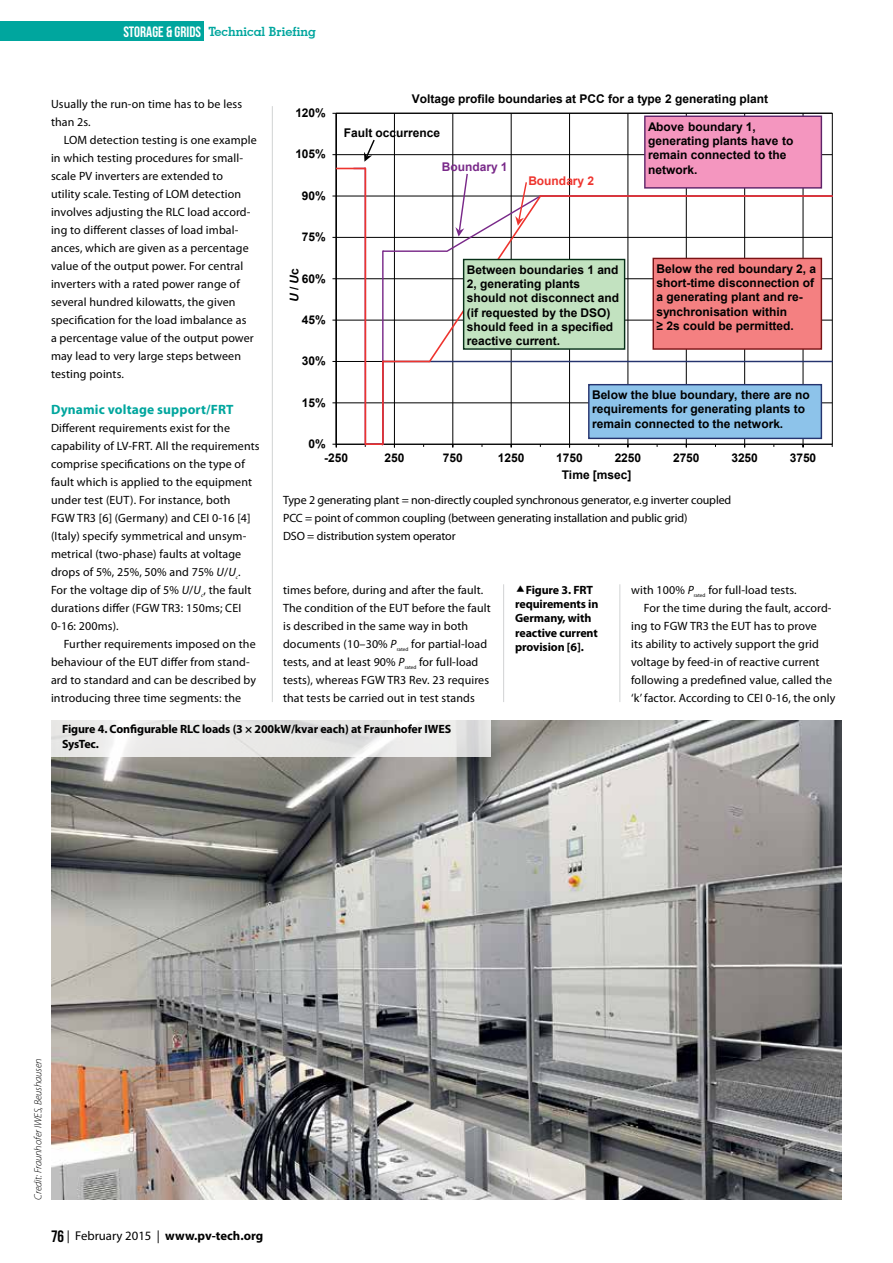
<style>
.page{position:relative;width:893px;height:1263px;background:#fff}
.page>*{position:absolute;margin:0;border:0;box-sizing:border-box;transform-origin:0 0}
.t1{font:700 13.5px "Myriad Pro";letter-spacing:.01em;color:#00a69e}
.t2{font:700 12.75px "Myriad Pro";color:#000}
.t3{font:700 12.75px "Geometric Slab 703 BT";color:#00a69e}
.t4{font:12px/18px "Myriad Pro";letter-spacing:.01em;color:#000}
.t5{font:700 12px/14.2px "Arial";color:#000}
.t6{font:12px/18px "Myriad Pro";letter-spacing:-.01em;color:#000}
.t7{font:700 12px/14.4px "Myriad Pro";letter-spacing:-.01em;color:#000}
.t8{font:700 12px "Arial";color:#ee342e}
.t9{font:700 12px "Arial";color:#792989}
.t10{font:italic 700 12px "Arial";color:#000}
.t11{font:italic 300 10.5px "Myriad Pro";letter-spacing:-.01em;color:#000}
.t12{font:5.25px "Myriad Pro";letter-spacing:.005em;color:#000}
.t13{font:italic 5.25px "Myriad Pro";color:#000}
.s1{font-family:"Bebas Neue";font-weight:400;font-size:15px;color:#fff}
.s2{font-style:italic}
.s3{font-style:normal}
.s4{font-family:"Bebas Neue";font-weight:400;font-size:16.5px}
.s5{font-weight:400}
</style>
<div class="page">
<div style="left:0;top:21px;width:204px;height:20px;background:#00a69e"></div>
<hr style="left:272px;top:106px;width:1px;height:596px;background:#d1d3d4">
<hr style="left:503px;top:584px;width:1px;height:118px;background:#d1d3d4">
<hr style="left:620px;top:584px;width:1px;height:118px;background:#d1d3d4">
<svg style="left:332px;top:113px;width:501px;height:335px"></svg>
<div style="left:645px;top:116px;width:176px;height:72px;background:#f496bf"></div>
<div style="left:644px;top:116px;width:178px;height:73px;border:1px solid #5f246a"></div>
<div style="left:464px;top:259px;width:161px;height:90px;background:#c2e2c0"></div>
<div style="left:463px;top:259px;width:162px;height:91px;border:1px solid #073018"></div>
<img style="left:51px;top:720px;width:791px;height:479px">
<svg style="left:51px;top:720px;width:440px;height:36px;background:#e9e8e7"></svg>
<p class="t3" style="left:123px;top:24px;width:194px"><span class="s1">STORAGE &amp; GRIDS</span> Technical Briefing</p>
<p class="t4" style="left:51px;top:95px;width:193px">Usually the run-on time has to be less than 2s.</p>
<p class="t4" style="left:51px;top:131px;width:207px;text-indent:13px">LOM detection testing is one example in which testing procedures for small&shy;scale PV inverters are extended to<br>utility scale. Testing of LOM detection involves adjusting the RLC load accord&shy;ing to different classes of load imbal&shy;ances, which are given as a percentage value of the output power. For central inverters with a rated power range of several hundred kilowatts, the given specification for the load imbalance as<br>a percentage value of the output power may lead to very large steps between testing points.</p>
<p class="t1" style="left:51px;top:401px;width:184px">Dynamic voltage support/FRT</p>
<p class="t4" style="left:51px;top:419px;width:210px">Different requirements exist for the capability of LV-FRT. All the requirements comprise specifications on the type of fault which is applied to the equipment under test (EUT). For instance, both<br>FGW TR3 [6] (Germany) and CEI 0-16 [4] (Italy) specify symmetrical and unsym&shy;metrical (two-phase) faults at voltage drops of 5%, 25%, 50% and 75% <span class="s2">U</span>/<span class="s2">U</span> .</p>
<p class="t13" style="left:236px;top:574px;width:4px">c</p>
<p class="t4" style="left:51px;top:581px;width:202px">For the voltage dip of 5% <span class="s2">U</span>/<span class="s2">U</span> , the fault</p>
<p class="t13" style="left:201px;top:592px;width:4px">c</p>
<p class="t4" style="left:51px;top:599px;width:192px">durations differ (FGW TR3: 150ms; CEI<br>0-16: 200ms).</p>
<p class="t4" style="left:51px;top:635px;width:207px;text-indent:13px">Further requirements imposed on the behaviour of the EUT differ from stand&shy;ard to standard and can be described by introducing three time segments: the</p>
<p class="t5" style="left:295px;top:106px;width:32px">120%</p>
<p class="t5" style="left:295px;top:147px;width:32px">105%</p>
<p class="t5" style="left:302px;top:189px;width:25px">90%</p>
<p class="t5" style="left:302px;top:230px;width:25px">75%</p>
<p class="t10" style="left:286px;top:302px;width:35px;rotate:-90deg">U<span class="s3">/</span>U<span class="s3">c</span></p>
<p class="t5" style="left:302px;top:271px;width:25px">60%</p>
<p class="t5" style="left:302px;top:313px;width:25px">45%</p>
<p class="t5" style="left:302px;top:354px;width:25px">30%</p>
<p class="t5" style="left:302px;top:395px;width:25px">15%</p>
<p class="t5" style="left:309px;top:437px;width:19px">0%</p>
<p class="t5" style="left:412px;top:92px;width:358px">Voltage profile boundaries at PCC for a type 2 generating plant</p>
<p class="t5" style="left:344px;top:126px;width:98px">Fault occurrence</p>
<p class="t9" style="left:442px;top:158px;width:67px">Boundary 1</p>
<p class="t8" style="left:528px;top:172px;width:67px">Boundary 2</p>
<p class="t5" style="left:648px;top:119px;width:147px">Above boundary 1, generating plants have to remain connected to the network.</p>
<p class="t5" style="left:467px;top:263px;width:154px">Between boundaries 1 and<br>2, generating plants should not disconnect and (if requested by the DSO) should feed in a specified reactive current.</p>
<p class="t5" style="left:656px;top:262px;width:161px">Below the red boundary 2, a short-time disconnection of a generating plant and re&shy;synchronisation within<br>≥ 2s could be permitted.</p>
<p class="t5" style="left:592px;top:388px;width:219px">Below the blue boundary, there are no requirements for generating plants to remain connected to the network.</p>
<p class="t5" style="left:324px;top:451px;width:25px">-250</p>
<p class="t5" style="left:385px;top:451px;width:21px">250</p>
<p class="t5" style="left:443px;top:451px;width:21px">750</p>
<p class="t5" style="left:498px;top:451px;width:28px">1250</p>
<p class="t5" style="left:556px;top:451px;width:28px">1750</p>
<p class="t5" style="left:615px;top:451px;width:28px">2250</p>
<p class="t5" style="left:673px;top:451px;width:28px">2750</p>
<p class="t5" style="left:731px;top:451px;width:28px">3250</p>
<p class="t5" style="left:790px;top:451px;width:28px">3750</p>
<p class="t5" style="left:562px;top:468px;width:71px">Time [msec]</p>
<p class="t6" style="left:283px;top:491px;width:450px">Type 2 generating plant = non-directly coupled synchronous generator, e.g inverter coupled<br>PCC = point of common coupling (between generating installation and public grid)<br>DSO = distribution system operator</p>
<p class="t4" style="left:283px;top:581px;width:209px">times before, during and after the fault.<br>The condition of the EUT before the fault is described in the same way in both documents (10–30% <span class="s2">P</span></p>
<p class="t12" style="left:397px;top:646px;width:13px">rated</p>
<p class="t4" style="left:411px;top:635px;width:78px">for partial-load</p>
<p class="t4" style="left:283px;top:653px;width:123px">tests, and at least 90% <span class="s2">P</span></p>
<p class="t12" style="left:405px;top:664px;width:13px">rated</p>
<p class="t4" style="left:283px;top:653px;width:208px;text-indent:136px">for full-load tests), whereas FGW TR3 Rev. 23 requires that tests be carried out in test stands</p>
<p class="t7" style="left:515px;top:582px;width:85px;text-indent:11px">Figure 3. FRT requirements in<br>Germany, with reactive current provision [6].</p>
<p class="t4" style="left:708px;top:581px;width:90px">for full-load tests.</p>
<p class="t4" style="left:644px;top:599px;width:189px">For the time during the fault, accord-</p>
<p class="t4" style="left:631px;top:617px;width:187px">ing to FGW TR3 the EUT has to prove</p>
<p class="t4" style="left:631px;top:635px;width:189px">its ability to actively support the grid</p>
<p class="t4" style="left:631px;top:653px;width:190px">voltage by feed-in of reactive current</p>
<p class="t4" style="left:631px;top:671px;width:202px">following a predefined value, called the</p>
<p class="t4" style="left:631px;top:689px;width:206px">‘k’ factor. According to CEI 0-16, the only</p>
<p class="t4" style="left:631px;top:581px;width:64px">with 100% <span class="s2">P</span></p>
<p class="t12" style="left:694px;top:592px;width:13px">rated</p>
<p class="t7" style="left:62px;top:722px;width:391px">Figure 4. Configurable RLC loads (3 × 200kW/kvar each) at Fraunhofer IWES<br>SysTec.</p>
<p class="t11" style="left:32px;top:1199px;width:143px;rotate:-90deg">Credit: Fraunhofer IWES, Beushausen</p>
<p class="t2" style="left:51px;top:1227px;width:214px"><span class="s4">76</span> <span class="s5">| February 2015 |</span> www.pv-tech.org</p>
</div>
